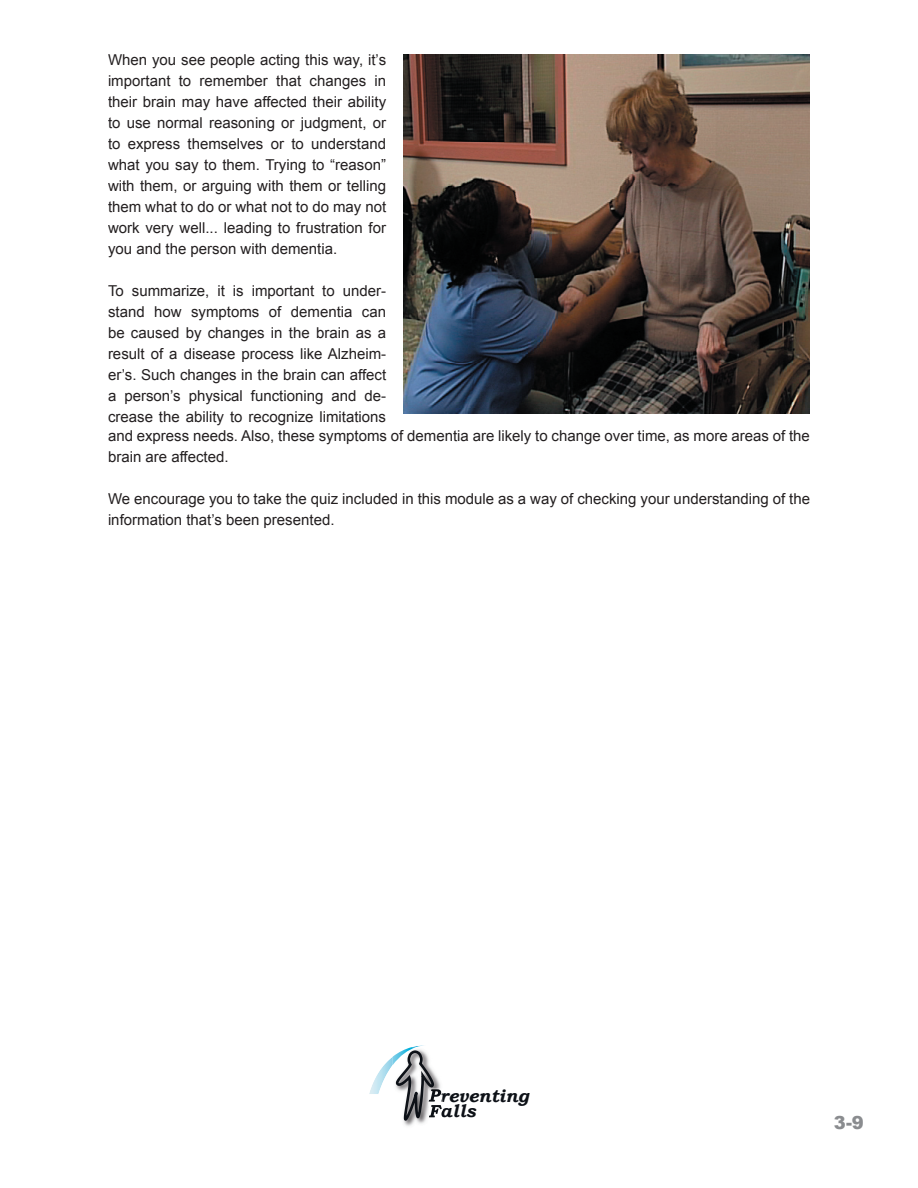
<style>
.page{position:relative;width:918px;height:1188px;background:#fff}
.page>*{position:absolute;margin:0;border:0;box-sizing:border-box;transform-origin:0 0}
.t1{font:italic 700 18px/15.8px "Bookman Old Style";color:#0d1117}
.t2{font:900 18px "Arial";color:#8a8c8f}
.t3{font:15px/21px "Arial";color:#231f20;text-align:justify}
</style>
<div class="page">
<img style="left:403px;top:54px;width:407px;height:360px">
<img style="left:403px;top:1121px;width:22px;height:5px">
<svg style="left:369px;top:1046px;width:74px;height:75px"></svg>
<p class="t3" style="left:108px;top:49px;width:280px">When you see people acting this way, it’s important to remember that changes in their brain may have affected their ability to use normal reasoning or judgment, or to express themselves or to understand what you say to them. Trying to “reason” with them, or arguing with them or telling them what to do or what not to do may not work very well... leading to frustration for you and the person with dementia.</p>
<p class="t3" style="left:108px;top:280px;width:280px">To summarize, it is important to under&shy;stand how symptoms of dementia can be caused by changes in the brain as a result of a disease process like Alzheim&shy;er’s. Such changes in the brain can affect a person’s physical functioning and de&shy;crease the ability to recognize limitations</p>
<p class="t3" style="left:108px;top:426px;width:703px">and express needs. Also, these symptoms of dementia are likely to change over time, as more areas of the brain are affected.</p>
<p class="t3" style="left:108px;top:489px;width:704px">We encourage you to take the quiz included in this module as a way of checking your understanding of the information that’s been presented.</p>
<p class="t1" style="left:428px;top:1087px;width:102px">Preventing<br>Falls</p>
<p class="t2" style="left:834px;top:1112px;width:32px">3-9</p>
</div>
